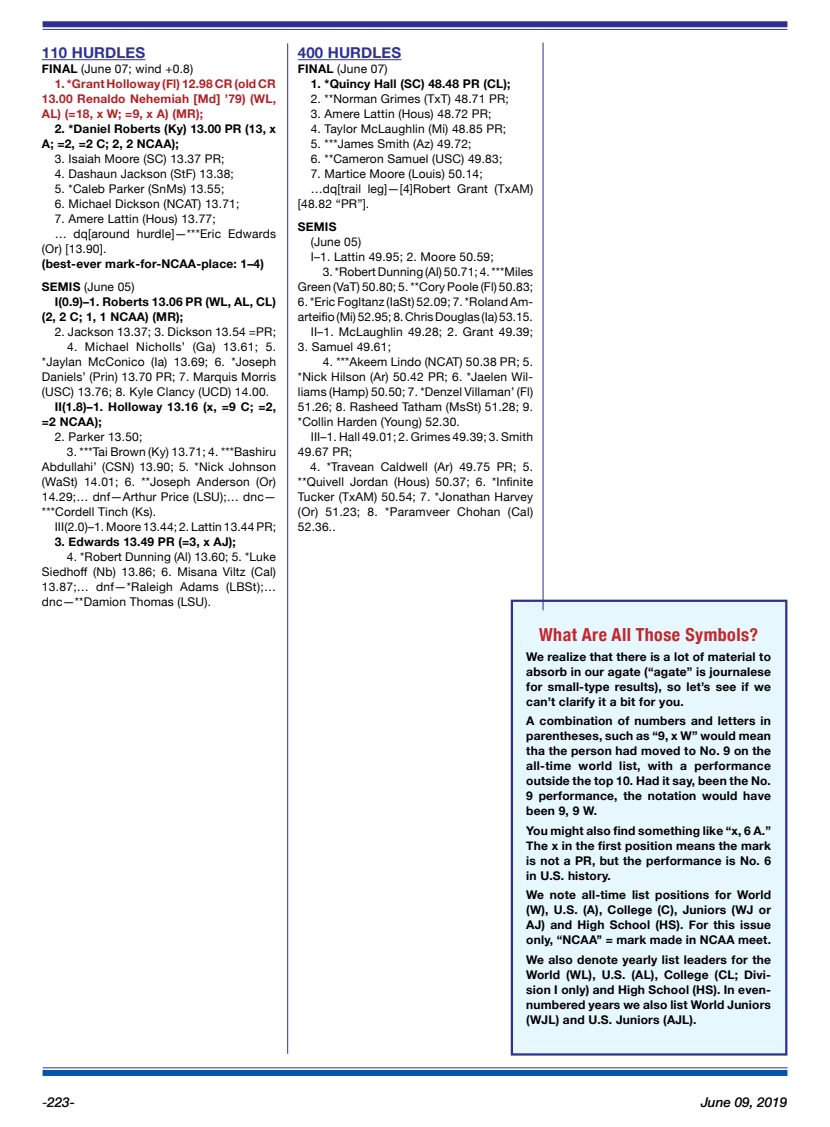
<style>
.page{position:relative;width:830px;height:1127px;background:#fff}
.page>*{position:absolute;margin:0;border:0;box-sizing:border-box;transform-origin:0 0}
.t1{font:700 condensed 18px "Helvetica Neue";letter-spacing:.025em;color:#c1272d}
.t2{font:700 15px "Helvetica Neue";letter-spacing:.01em;color:#2e3192}
.t3{font:italic 500 13.5px "Helvetica Neue";color:#000}
.t4{font:12px/15px "Helvetica Neue";letter-spacing:.015em;color:#000;text-align:justify}
.t5{font:700 12px/15px "Helvetica Neue";letter-spacing:.015em;color:#000;text-align:justify}
.t6{font:700 12px/15px "Helvetica Neue";letter-spacing:.015em;color:#af2227;text-align:justify}
.s1{font-weight:700}
.s2{font-weight:400}
.s3{font-weight:400;font-style:normal}
</style>
<div class="page">
<hr style="left:42px;top:59px;width:103px;height:1px;background:#2e3192">
<hr style="left:298px;top:59px;width:103px;height:1px;background:#2e3192">
<div style="left:510px;top:600px;width:277px;height:455px;background:#e6f7fd;border:2px solid #2e3192"></div>
<hr style="left:287px;top:43px;width:1px;height:1011px;background:#2e3192">
<div style="left:43px;top:21px;width:744px;height:6px;background:#2e3192"></div>
<div style="left:43px;top:1070px;width:744px;height:6px;background:#0057a8"></div>
<hr style="left:43px;top:29px;width:744px;height:1px;background:#2e3192">
<hr style="left:43px;top:1067px;width:744px;height:1px;background:#2e3192">
<hr style="left:542px;top:43px;width:1px;height:567px;background:#2e3192">
<p class="t2" style="left:42px;top:41px;width:105px">110 HURDLES</p>
<p class="t4" style="left:42px;top:62px;width:153px"><span class="s1">FINAL</span> (June 07; wind +0.8)</p>
<p class="t6" style="left:42px;top:77px;width:235px;text-indent:13px">1. *Grant Holloway (Fl) 12.98 CR (old CR 13.00 Renaldo Nehemiah [Md] ’79) (WL, AL) (=18, x W; =9, x A) (MR);</p>
<p class="t5" style="left:42px;top:122px;width:235px;text-indent:13px">2. *Daniel Roberts (Ky) 13.00 PR (13, x<br>A; =2, =2 C; 2, 2 NCAA);</p>
<p class="t4" style="left:55px;top:152px;width:171px">3. Isaiah Moore (SC) 13.37 PR;</p>
<p class="t4" style="left:55px;top:167px;width:181px">4. Dashaun Jackson (StF) 13.38;</p>
<p class="t4" style="left:55px;top:182px;width:171px">5. *Caleb Parker (SnMs) 13.55;</p>
<p class="t4" style="left:55px;top:197px;width:186px">6. Michael Dickson (NCAT) 13.71;</p>
<p class="t4" style="left:55px;top:212px;width:162px">7. Amere Lattin (Hous) 13.77;</p>
<p class="t4" style="left:55px;top:227px;width:223px">… dq[around hurdle]—***Eric Edwards</p>
<p class="t4" style="left:42px;top:242px;width:66px">(Or) [13.90].</p>
<p class="t5" style="left:42px;top:253px;width:223px;line-height:22.5px">(best-ever mark-for-NCAA-place: 1–4)<br>SEMIS <span class="s2">(June 05)</span></p>
<p class="t5" style="left:42px;top:294px;width:235px;text-indent:13px">I(0.9)–1. Roberts 13.06 PR (WL, AL, CL) (2, 2 C; 1, 1 NCAA) (MR);</p>
<p class="t4" style="left:55px;top:325px;width:223px">2. Jackson 13.37; 3. Dickson 13.54 =PR;</p>
<p class="t4" style="left:42px;top:340px;width:235px;text-indent:25px">4. Michael Nicholls’ (Ga) 13.61; 5. *Jaylan McConico (Ia) 13.69; 6. *Joseph Daniels’ (Prin) 13.70 PR; 7. Marquis Morris (USC) 13.76; 8. Kyle Clancy (UCD) 14.00.</p>
<p class="t5" style="left:42px;top:399px;width:235px;text-indent:13px">II(1.8)–1. Holloway 13.16 (x, =9 C; =2, =2 NCAA);</p>
<p class="t4" style="left:55px;top:430px;width:89px">2. Parker 13.50;</p>
<p class="t4" style="left:42px;top:445px;width:235px;text-indent:25px">3. ***Tai Brown (Ky) 13.71; 4. ***Bashiru Abdullahi’ (CSN) 13.90; 5. *Nick Johnson (WaSt) 14.01; 6. **Joseph Anderson (Or)<br>14.29;… dnf—Arthur Price (LSU);… dnc— ***Cordell Tinch (Ks).</p>
<p class="t4" style="left:55px;top:520px;width:223px">III(2.0)–1. Moore 13.44; 2. Lattin 13.44 PR;</p>
<p class="t5" style="left:55px;top:534px;width:183px">3. Edwards 13.49 PR (=3, x AJ);</p>
<p class="t4" style="left:42px;top:550px;width:235px;text-indent:25px">4. *Robert Dunning (Al) 13.60; 5. *Luke Siedhoff (Nb) 13.86; 6. Misana Viltz (Cal)<br>13.87;… dnf—*Raleigh Adams (LBSt);… dnc—**Damion Thomas (LSU).</p>
<p class="t2" style="left:298px;top:41px;width:105px">400 HURDLES</p>
<p class="t4" style="left:298px;top:62px;width:91px"><span class="s1">FINAL</span> (June 07)</p>
<p class="t5" style="left:310px;top:77px;width:201px">1. *Quincy Hall (SC) 48.48 PR (CL);</p>
<p class="t4" style="left:310px;top:92px;width:199px">2. **Norman Grimes (TxT) 48.71 PR;</p>
<p class="t4" style="left:310px;top:107px;width:182px">3. Amere Lattin (Hous) 48.72 PR;</p>
<p class="t4" style="left:310px;top:122px;width:197px">4. Taylor McLaughlin (Mi) 48.85 PR;</p>
<p class="t4" style="left:310px;top:137px;width:162px">5. ***James Smith (Az) 49.72;</p>
<p class="t4" style="left:310px;top:152px;width:193px">6. **Cameron Samuel (USC) 49.83;</p>
<p class="t4" style="left:310px;top:167px;width:173px">7. Martice Moore (Louis) 50.14;</p>
<p class="t4" style="left:310px;top:182px;width:224px">…dq[trail leg]—[4]Robert Grant (TxAM)</p>
<p class="t4" style="left:298px;top:197px;width:73px">[48.82 “PR”].</p>
<p class="t5" style="left:298px;top:219px;width:40px">SEMIS</p>
<p class="t4" style="left:310px;top:235px;width:184px">(June 05)<br>I–1. Lattin 49.95; 2. Moore 50.59;</p>
<p class="t4" style="left:298px;top:265px;width:237px;text-align:right">3. *Robert Dunning (Al) 50.71; 4. ***Miles<br>Green (VaT) 50.80; 5. **Cory Poole (Fl) 50.83;</p>
<p class="t4" style="left:298px;top:295px;width:236px;text-align:right">6. *Eric Fogltanz (IaSt) 52.09; 7. *Roland Am&shy;arteifio (Mi) 52.95; 8. Chris Douglas (Ia) 53.15.<br>II–1. McLaughlin 49.28; 2. Grant 49.39;</p>
<p class="t4" style="left:298px;top:340px;width:94px">3. Samuel 49.61;</p>
<p class="t4" style="left:298px;top:355px;width:236px;text-indent:25px">4. ***Akeem Lindo (NCAT) 50.38 PR; 5. *Nick Hilson (Ar) 50.42 PR; 6. *Jaelen Wil&shy;liams (Hamp) 50.50; 7. *Denzel Villaman’ (Fl)<br>51.26; 8. Rasheed Tatham (MsSt) 51.28; 9. *Collin Harden (Young) 52.30.</p>
<p class="t4" style="left:298px;top:430px;width:236px;text-indent:13px">III–1. Hall 49.01; 2. Grimes 49.39; 3. Smith<br>49.67 PR;</p>
<p class="t4" style="left:298px;top:460px;width:236px;text-indent:12px">4. *Travean Caldwell (Ar) 49.75 PR; 5. **Quivell Jordan (Hous) 50.37; 6. *Infinite Tucker (TxAM) 50.54; 7. *Jonathan Harvey (Or) 51.23; 8. *Paramveer Chohan (Cal)<br>52.36..</p>
<h1 class="t1" style="left:539px;top:620px;width:220px">What Are All Those Symbols?</h1>
<p class="t5" style="left:526px;top:649px;width:246px">We realize that there is a lot of material to absorb in our agate (“agate” is journalese for small-type results), so let’s see if we can’t clarify it a bit for you.</p>
<p class="t5" style="left:526px;top:714px;width:246px">A combination of numbers and letters in parentheses, such as “9, x W” would mean tha the person had moved to No. 9 on the all-time world list, with a performance outside the top 10. Had it say, been the No.<br>9 performance, the notation would have been 9, 9 W.</p>
<p class="t5" style="left:526px;top:823px;width:246px">You might also find something like “x, 6 A.” The x in the first position means the mark is not a PR, but the performance is No. 6 in U.S. history.</p>
<p class="t5" style="left:526px;top:888px;width:246px">We note all-time list positions for World (W), U.S. (A), College (C), Juniors (WJ or AJ) and High School (HS). For this issue only, “NCAA’’ = mark made in NCAA meet.</p>
<p class="t5" style="left:526px;top:952px;width:246px">We also denote yearly list leaders for the World (WL), U.S. (AL), College (CL; Divi&shy;sion I only) and High School (HS). In even&shy;numbered years we also list World Juniors (WJL) and U.S. Juniors (AJL).</p>
<p class="t3" style="left:42px;top:1090px;width:35px"><span class="s3">-</span>223-</p>
<p class="t3" style="left:700px;top:1090px;width:88px">June 09, 2019</p>
</div>
